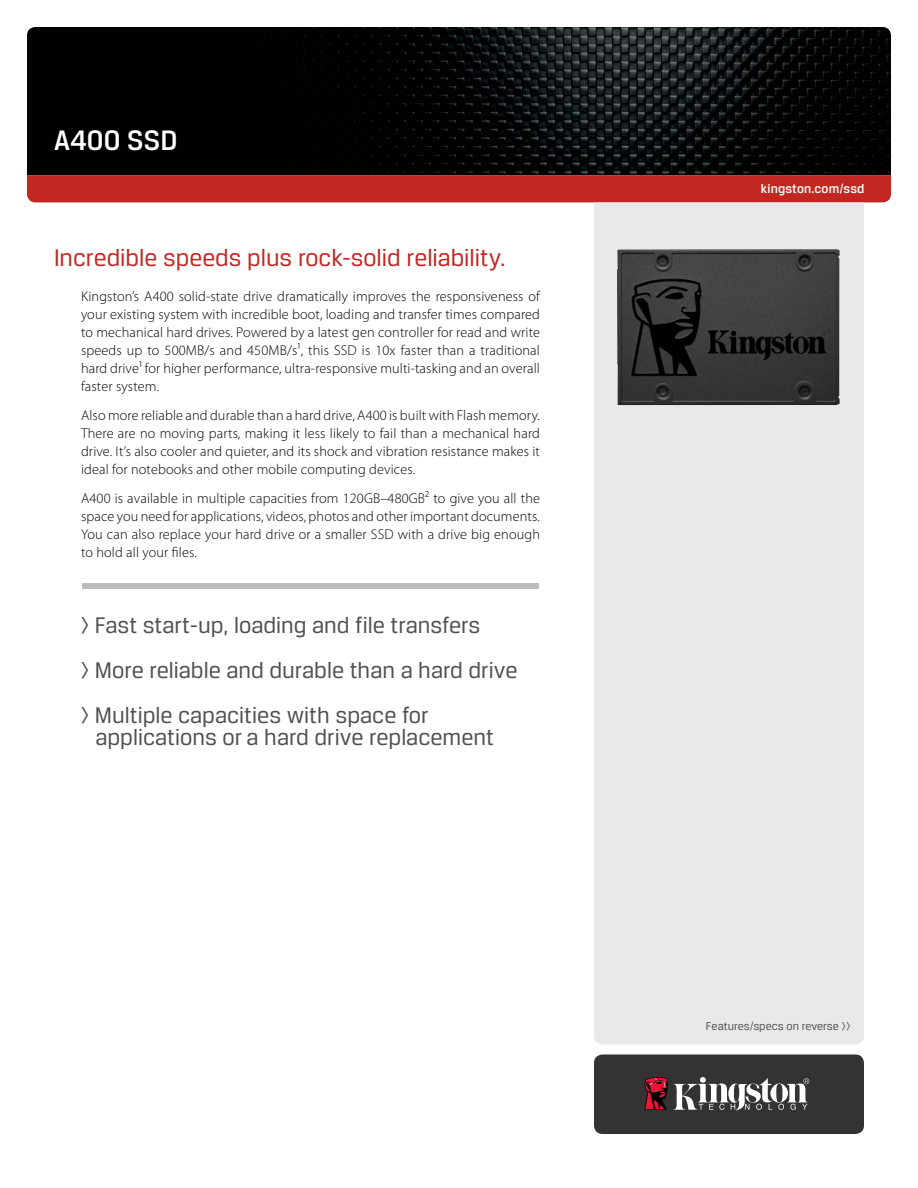
<style>
.page{position:relative;width:918px;height:1188px;background:#fff}
.page>*{position:absolute;margin:0;border:0;box-sizing:border-box;transform-origin:0 0}
.t1{font:500 30px "Breuer Text";color:#fff}
.t2{font:25.5px "Breuer Text";color:#c22821}
.t3{font:24px/45px "Breuer Text";color:#525051}
.t4{font:300 14.25px/18px "Myriad Pro";letter-spacing:.01em;color:#000;text-align:justify}
.t5{font:500 13.5px "Breuer Text";letter-spacing:.01em;color:#fff}
.t6{font:12px "Breuer Text";color:#525051}
</style>
<div class="page">
<img style="left:27px;top:27px;width:864px;height:148px">
<div style="left:27px;top:175px;width:864px;height:27px;background:#c22821"></div>
<div style="left:594px;top:202px;width:270px;height:842px;background:#eae9ea"></div>
<div style="left:594px;top:1054px;width:270px;height:80px;background:#333;border-radius:9px"></div>
<svg style="left:644px;top:1077px;width:165px;height:33px"></svg>
<img style="left:617px;top:249px;width:223px;height:156px">
<div style="left:82px;top:583px;width:457px;height:6px;background:#babcbe"></div>
<h1 class="t1" style="left:54px;top:124px;width:125px">A400 SSD</h1>
<h2 class="t2" style="left:54px;top:244px;width:453px">Incredible speeds plus rock-solid reliability.</h2>
<p class="t4" style="left:81px;top:287px;width:461px">Kingston’s A400 solid-state drive dramatically improves the responsiveness of your existing system with incredible boot, loading and transfer times compared to mechanical hard drives. Powered by a latest gen controller for read and write speeds up to 500MB/s and 450MB/s¹, this SSD is 10x faster than a traditional hard drive¹ for higher performance, ultra-responsive multi-tasking and an overall faster system.</p>
<p class="t4" style="left:81px;top:406px;width:461px">Also more reliable and durable than a hard drive, A400 is built with Flash memory.<br>There are no moving parts, making it less likely to fail than a mechanical hard drive. It’s also cooler and quieter, and its shock and vibration resistance makes it ideal for notebooks and other mobile computing devices.</p>
<p class="t4" style="left:81px;top:489px;width:461px">A400 is available in multiple capacities from 120GB–480GB² to give you all the space you need for applications, videos, photos and other important documents.<br>You can also replace your hard drive or a smaller SSD with a drive big enough to hold all your files.</p>
<h3 class="t3" style="left:80px;top:602px;width:439px">&gt; Fast start-up, loading and file transfers<br>&gt; More reliable and durable than a hard drive &gt; Multiple capacities with space for</h3>
<h3 class="t3" style="left:95px;top:714px;width:400px">applications or a hard drive replacement</h3>
<p class="t5" style="left:761px;top:181px;width:105px">kingston.com/ssd</p>
<p class="t6" style="left:706px;top:1020px;width:146px">Features/specs on reverse &gt;&gt;</p>
</div>
